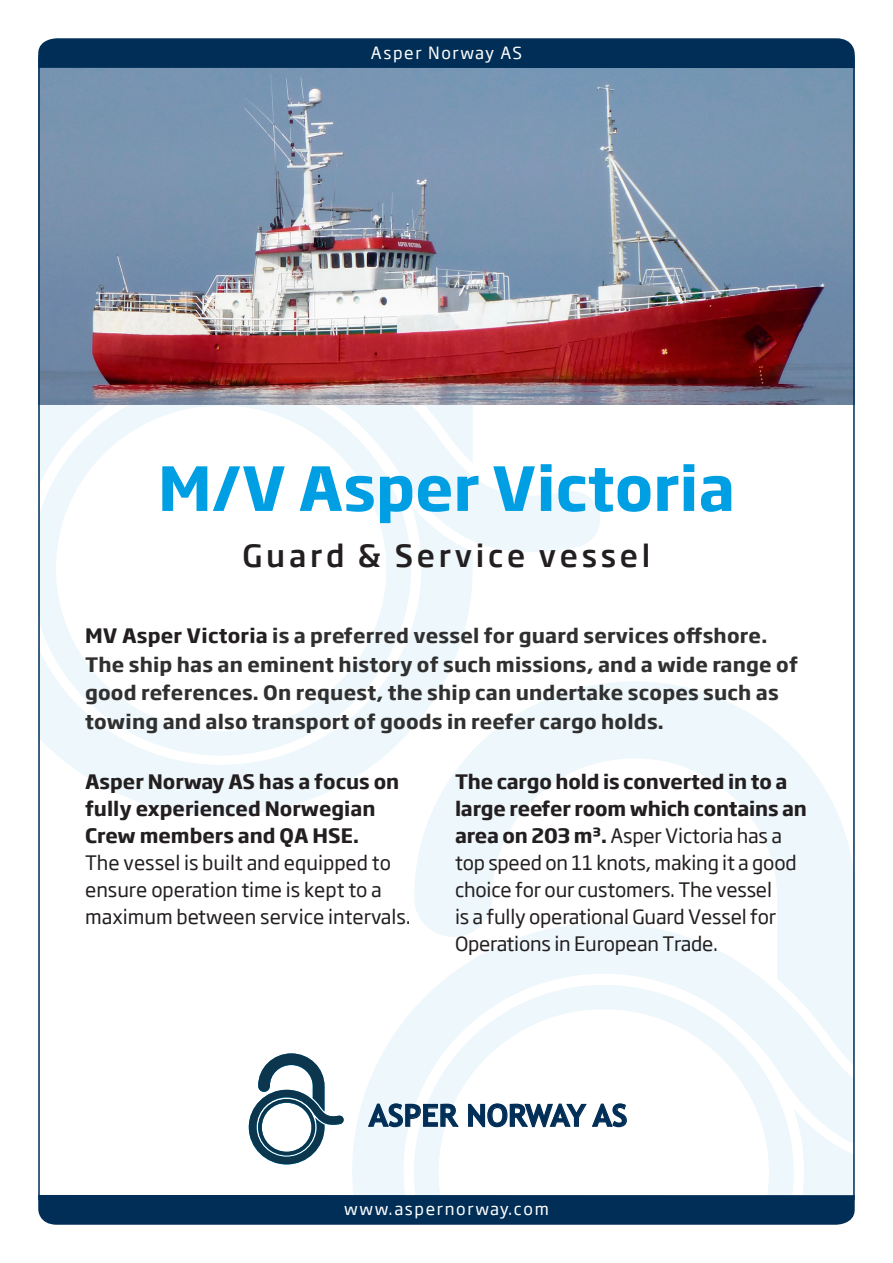
<style>
.page{position:relative;width:893px;height:1263px;background:#fff}
.page>*{position:absolute;margin:0;border:0;box-sizing:border-box;transform-origin:0 0}
.t1{font:700 60px "Soho Gothic Pro";color:#009fe3}
.t2{font:700 30.45px "Trebuchet MS";color:#002e56}
.t3{font:500 30px "Soho Gothic Pro";letter-spacing:.125em;color:#231f20}
.t4{font:19.5px/27px "Soho Gothic Pro";letter-spacing:-.01em;color:#231f20}
.t5{font:700 19.5px/28.7px "Soho Gothic Pro";letter-spacing:.01em;color:#303030}
.t6{font:16.5px "Soho Gothic Pro";letter-spacing:.1em;color:#fff}
.s1{color:#231f20}
.s2{font-weight:700}
</style>
<div class="page">
<svg style="left:59px;top:464px;width:541px;height:351px"></svg>
<svg style="left:411px;top:405px;width:62px;height:59px;fill:#eef7fb"></svg>
<svg style="left:40px;top:405px;width:371px;height:351px"></svg>
<svg style="left:352px;top:1009px;width:501px;height:184px;fill:#eef7fb"></svg>
<svg style="left:414px;top:681px;width:439px;height:386px;fill:#eef7fb"></svg>
<svg style="left:414px;top:985px;width:380px;height:208px"></svg>
<svg style="left:367px;top:1103px;width:92px;height:25px"></svg>
<svg style="left:467px;top:1103px;width:160px;height:25px"></svg>
<svg style="left:249px;top:1053px;width:95px;height:111px"></svg>
<hr style="left:39px;top:403px;width:815px;height:2px;background:#002e56">
<img style="left:40px;top:70px;width:813px;height:334px">
<svg style="left:38px;top:1193px;width:817px;height:32px;background:#133e62"></svg>
<svg style="left:38px;top:38px;width:817px;height:32px;background:#0a375e"></svg>
<p class="t6" style="left:371px;top:40px;width:153px">Asper Norway AS</p>
<p class="t1" style="left:158px;top:441px;width:579px">M/V Asper Victoria</p>
<p class="t3" style="left:242px;top:532px;width:410px">Guard &amp; Service vessel</p>
<p class="t5" style="left:85px;top:620px;width:714px"><span class="s1">MV Asper Victoria</span> is a preferred vessel for guard services offshore.<br>The ship has an eminent history of such missions, and a wide range of good references. On request, the ship can undertake scopes such as towing and also transport of goods in reefer cargo holds.</p>
<p class="t4" style="left:85px;top:768px;width:327px"><span class="s2">Asper Norway AS has a focus on fully experienced Norwegian<br>Crew members and QA HSE.<br></span>The vessel is built and equipped to ensure operation time is kept to a maximum between service intervals.</p>
<p class="t4" style="left:455px;top:768px;width:354px"><span class="s2">The cargo hold is converted in to a large reefer room which contains an area on 203 m³.</span> Asper Victoria has a top speed on 11 knots, making it a good choice for our customers. The vessel<br>is a fully operational Guard Vessel for Operations in European Trade.</p>
<p class="t2" style="left:369px;top:1096px;width:260px">ASPER NORWAY AS</p>
<p class="t6" style="left:344px;top:1196px;width:206px">www.aspernorway.com</p>
</div>
